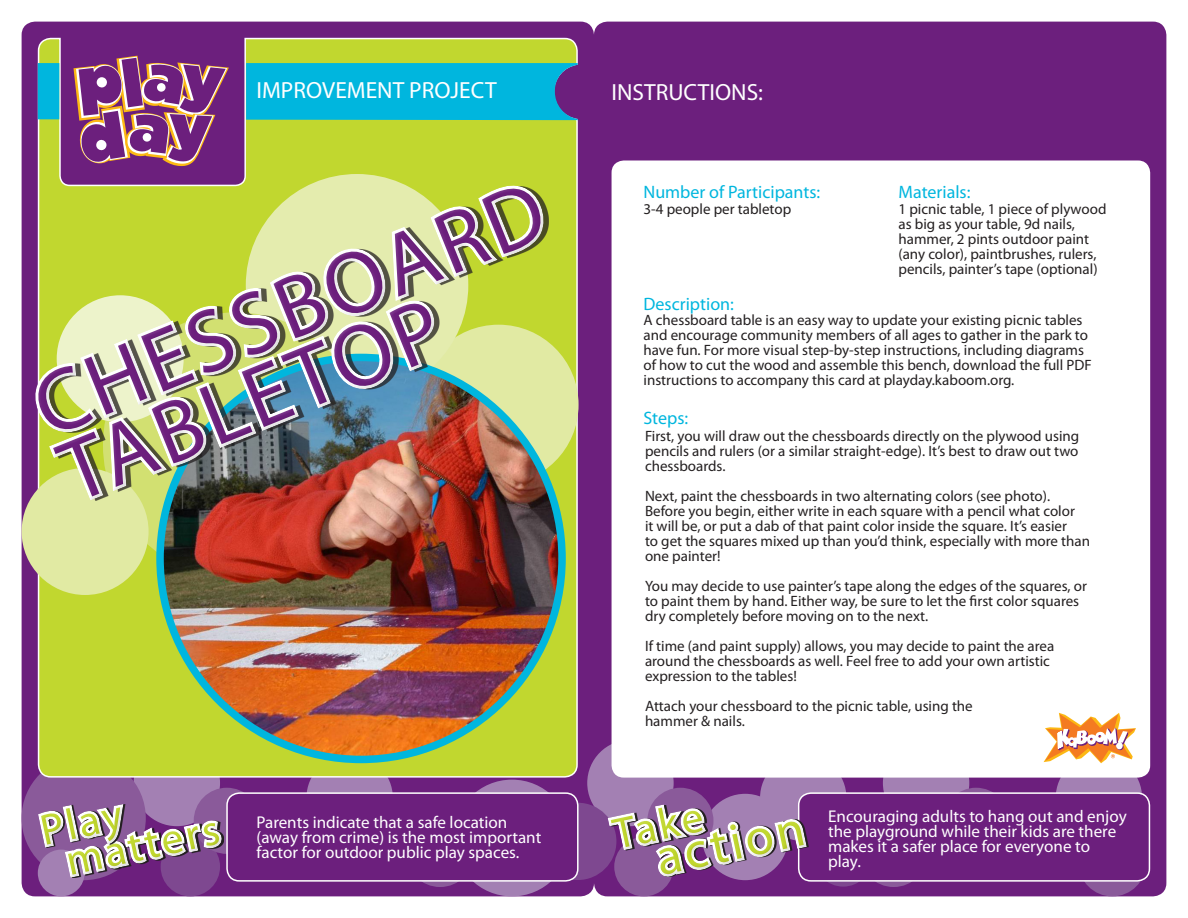
<style>
.page{position:relative;width:1188px;height:918px;background:#fff}
.page>*{position:absolute;margin:0;border:0;box-sizing:border-box;transform-origin:0 0}
.t1{font:88.35px "Myriad Pro";color:#6c1f7d}
.t2{font:51.6px "Myriad Pro";color:#c1d72f}
.t3{font:43.95px "Myriad Pro";color:#c1d72f}
.t4{font:23.4px "Myriad Pro";color:#fff}
.t5{font:18px "Myriad Pro";color:#00b6de}
.t6{font:17.1px/15px "Myriad Pro";color:#fff}
.t7{font:15px/15px "Myriad Pro";color:#231f20}
</style>
<div class="page">
<div style="left:22px;top:22px;width:572px;height:874px;background:#6c1f7d;border-radius:14px"></div>
<div style="left:594px;top:22px;width:572px;height:874px;background:#6c1f7d;border-radius:14px"></div>
<div style="left:134px;top:740px;width:86px;height:86px;background:#a380b3;border-radius:50%"></div>
<div style="left:587px;top:740px;width:87px;height:86px;background:#a380b3;border-radius:50%"></div>
<div style="left:883px;top:740px;width:86px;height:86px;background:#a380b3;border-radius:50%"></div>
<div style="left:306px;top:755px;width:87px;height:86px;background:#a380b3;border-radius:50%"></div>
<div style="left:760px;top:755px;width:86px;height:86px;background:#a380b3;border-radius:50%"></div>
<div style="left:1056px;top:755px;width:86px;height:86px;background:#a380b3;border-radius:50%"></div>
<div style="left:454px;top:780px;width:116px;height:116px;background:#a380b3;border-radius:50%"></div>
<div style="left:539px;top:803px;width:77px;height:77px;background:#7e4890;border-radius:50%"></div>
<div style="left:814px;top:829px;width:58px;height:58px;background:#7e4890;border-radius:50%"></div>
<div style="left:406px;top:819px;width:68px;height:68px;background:#8a5a9a;border-radius:50%"></div>
<div style="left:860px;top:819px;width:68px;height:68px;background:#8a5a9a;border-radius:50%"></div>
<div style="left:1078px;top:829px;width:68px;height:67px;background:#8a5a9a;border-radius:50%"></div>
<div style="left:22px;top:756px;width:124px;height:124px;background:#8a5a9a;border-radius:50%"></div>
<div style="left:614px;top:837px;width:60px;height:59px;background:#8a5a9a;border-radius:50%"></div>
<div style="left:943px;top:788px;width:66px;height:66px;background:#8a5a9a;border-radius:50%"></div>
<svg style="left:37px;top:37px;width:541px;height:741px;background:#b3c843"></svg>
<div style="left:612px;top:160px;width:538px;height:618px;background:#fff;border-radius:12px"></div>
<div style="left:227px;top:793px;width:351px;height:88px;background:#6c1f7d;border-radius:12px"></div>
<div style="left:226px;top:792px;width:353px;height:90px;border:2px solid #fff;border-radius:12px"></div>
<div style="left:799px;top:793px;width:350px;height:88px;background:#6c1f7d;border-radius:12px"></div>
<div style="left:798px;top:792px;width:352px;height:90px;border:2px solid #fff;border-radius:12px"></div>
<svg style="left:1044px;top:713px;width:92px;height:50px"></svg>
<svg style="left:599px;top:789px;width:216px;height:96px"></svg>
<svg style="left:29px;top:786px;width:203px;height:111px"></svg>
<div style="left:22px;top:468px;width:127px;height:127px;background:#e1eaa3;border-radius:50%"></div>
<img style="left:160px;top:357px;width:402px;height:402px;border-radius:201px">
<img style="left:21px;top:171px;width:558px;height:346px">
<svg style="left:38px;top:56px;width:540px;height:110px"></svg>
<p class="t4" style="left:256px;top:76px;width:242px">IMPROVEMENT PROJECT</p>
<h1 class="t1" style="left:18px;top:360px;width:544px;rotate:-22deg">CHESSBOARD</h1>
<h1 class="t1" style="left:44px;top:425px;width:404px;rotate:-22deg">TABLETOP</h1>
<p class="t4" style="left:612px;top:78px;width:153px">INSTRUCTIONS:</p>
<p class="t5" style="left:644px;top:181px;width:178px">Number of Participants:</p>
<p class="t5" style="left:898px;top:181px;width:73px">Materials:</p>
<p class="t7" style="left:898px;top:201px;width:209px">1 picnic table, 1 piece of plywood as big as your table, 9d nails, hammer, 2 pints outdoor paint (any color), paintbrushes, rulers, pencils, painter’s tape (optional)</p>
<p class="t7" style="left:644px;top:201px;width:149px">3-4 people per tabletop</p>
<p class="t5" style="left:644px;top:293px;width:92px">Description:</p>
<p class="t7" style="left:644px;top:313px;width:450px">A chessboard table is an easy way to update your existing picnic tables and encourage community members of all ages to gather in the park to have fun. For more visual step-by-step instructions, including diagrams of how to cut the wood and assemble this bench, download the full PDF instructions to accompany this card at playday.kaboom.org.</p>
<p class="t5" style="left:644px;top:407px;width:46px">Steps:</p>
<p class="t7" style="left:645px;top:429px;width:436px;text-align:justify">First, you will draw out the chessboards directly on the plywood using pencils and rulers (or a similar straight-edge). It’s best to draw out two chessboards.</p>
<p class="t7" style="left:645px;top:489px;width:447px">Next, paint the chessboards in two alternating colors (see photo).<br>Before you begin, either write in each square with a pencil what color<br>it will be, or put a dab of that paint color inside the square. It’s easier<br>to get the squares mixed up than you’d think, especially with more than one painter!</p>
<p class="t7" style="left:645px;top:579px;width:443px">You may decide to use painter’s tape along the edges of the squares, or to paint them by hand. Either way, be sure to let the first color squares dry completely before moving on to the next.</p>
<p class="t7" style="left:645px;top:639px;width:411px">If time (and paint supply) allows, you may decide to paint the area around the chessboards as well. Feel free to add your own artistic expression to the tables!</p>
<p class="t7" style="left:645px;top:699px;width:329px">Attach your chessboard to the picnic table, using the hammer &amp; nails.</p>
<h3 class="t3" style="left:35px;top:804px;width:84px;rotate:-12deg">Play</h3>
<h3 class="t3" style="left:61px;top:834px;width:157px;rotate:-12deg">matters</h3>
<h3 class="t3" style="left:608px;top:808px;width:92px;rotate:-12deg">Take</h3>
<p class="t6" style="left:256px;top:814px;width:286px">Parents indicate that a safe location (away from crime) is the most important factor for outdoor public play spaces.</p>
<p class="t6" style="left:828px;top:808px;width:300px">Encouraging adults to hang out and enjoy the playground while their kids are there makes it a safer place for everyone to play.</p>
<h2 class="t2" style="left:650px;top:827px;width:152px;rotate:-12deg">action</h2>
</div>
